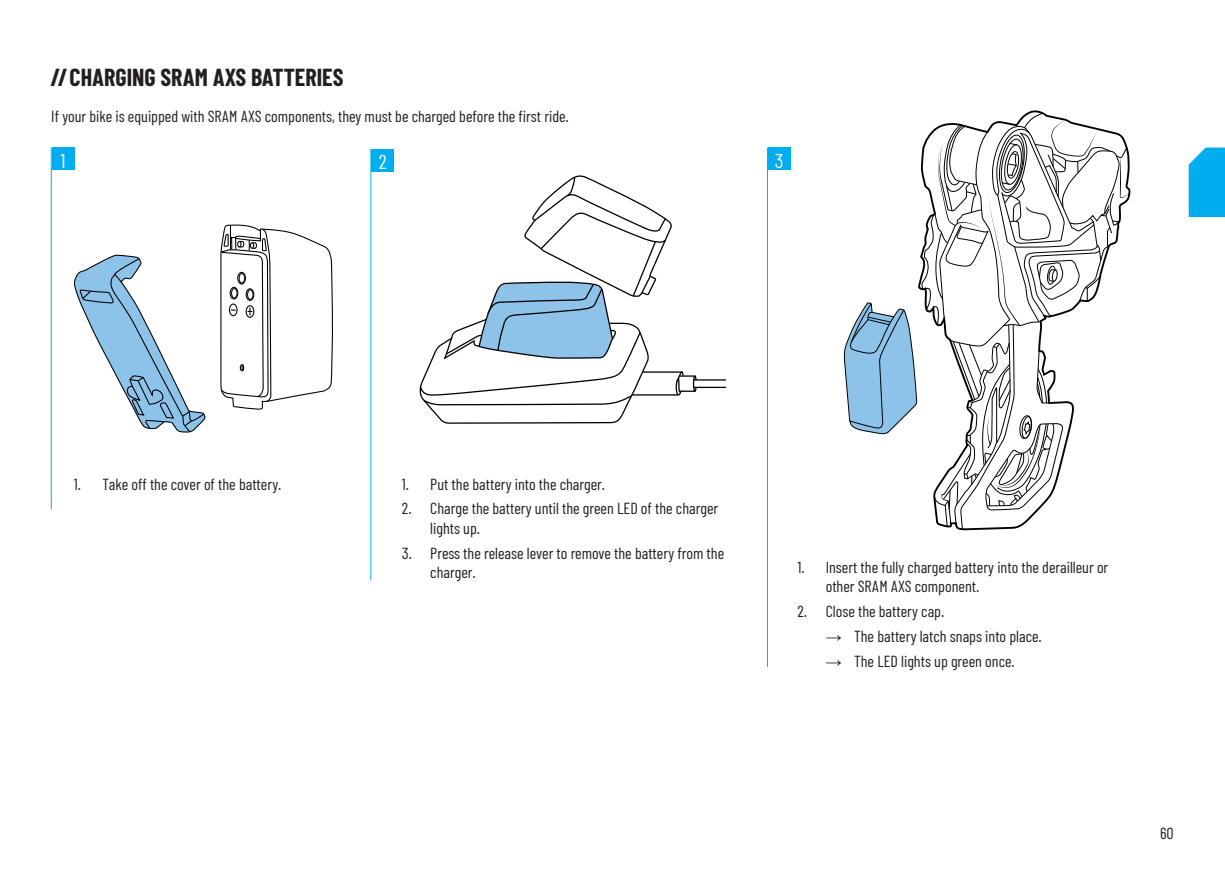
<style>
.page{position:relative;width:1225px;height:874px;background:#fff}
.page>*{position:absolute;margin:0;border:0;box-sizing:border-box;transform-origin:0 0}
.t1{font:700 24px "Barlow Condensed";color:#231f20}
.t2{font:20px "Barlow Condensed";color:#fff}
.t3{font:16px/19.2px "Barlow Condensed";color:#231f20}
.s1{font-family:"Arial"}
</style>
<div class="page">
<svg style="left:1188px;top:147px;width:37px;height:70px;background:#14b4f0"></svg>
<hr style="left:693px;top:379px;width:32px;height:1px;background:#000001">
<hr style="left:693px;top:386px;width:32px;height:2px;background:#000001">
<svg style="left:419px;top:175px;width:278px;height:249px"></svg>
<svg style="left:74px;top:255px;width:131px;height:178px"></svg>
<svg style="left:220px;top:224px;width:113px;height:186px"></svg>
<div style="left:52px;top:147px;width:22px;height:23px;background:#00aeef"></div>
<hr style="left:51px;top:147px;width:1px;height:362px;background:#00aeef">
<div style="left:371px;top:149px;width:23px;height:22px;background:#00aeef"></div>
<hr style="left:370px;top:149px;width:1px;height:431px;background:#00aeef">
<div style="left:768px;top:147px;width:22px;height:23px;background:#00aeef"></div>
<hr style="left:767px;top:147px;width:1px;height:519px;background:#00aeef">
<svg style="left:843px;top:112px;width:286px;height:418px"></svg>
<h1 class="t1" style="left:51px;top:63px;width:294px">// CHARGING SRAM AXS BATTERIES</h1>
<p class="t3" style="left:51px;top:106px;width:519px">If your bike is equipped with SRAM AXS components, they must be charged before the first ride.</p>
<p class="t2" style="left:61px;top:148px;width:6px">1</p>
<p class="t2" style="left:379px;top:149px;width:10px">2</p>
<p class="t2" style="left:775px;top:148px;width:10px">3</p>
<p class="t3" style="left:74px;top:473px;width:209px">1. Take off the cover of the battery.</p>
<p class="t3" style="left:402px;top:473px;width:205px">1. Put the battery into the charger.</p>
<p class="t3" style="left:430px;top:498px;width:289px;text-indent:-28px">2. Charge the battery until the green LED of the charger lights up.</p>
<p class="t3" style="left:430px;top:542px;width:295px;text-indent:-28px">3. Press the release lever to remove the battery from the charger.</p>
<p class="t3" style="left:825px;top:556px;width:284px;text-indent:-28px">1. Insert the fully charged battery into the derailleur or other SRAM AXS component.</p>
<p class="t3" style="left:797px;top:600px;width:148px">2. Close the battery cap.</p>
<p class="t3" style="left:825px;top:625px;width:218px"><span class="s1">→</span> The battery latch snaps into place.</p>
<p class="t3" style="left:825px;top:650px;width:191px"><span class="s1">→</span> The LED lights up green once.</p>
<p class="t3" style="left:1160px;top:822px;width:15px">60</p>
</div>
